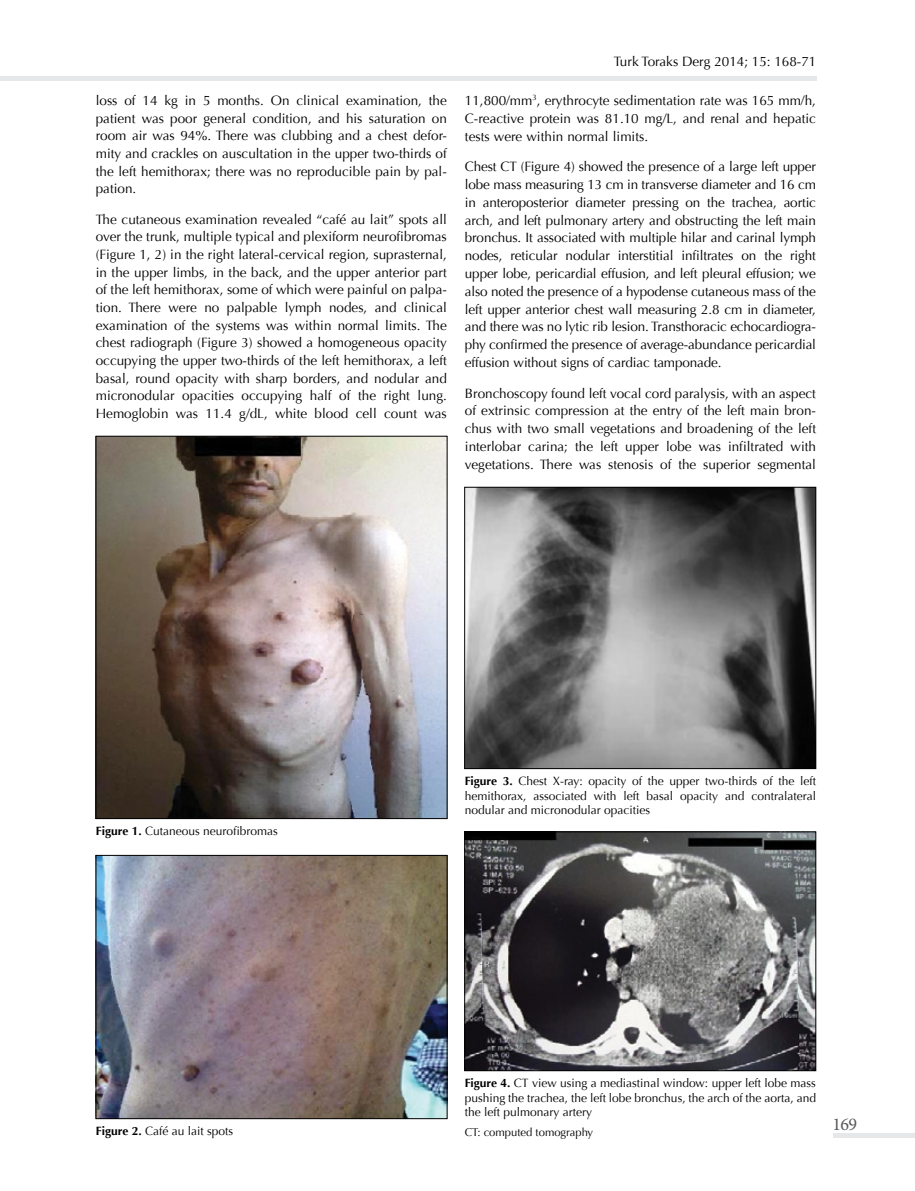
<style>
.page{position:relative;width:915px;height:1191px;background:#fff}
.page>*{position:absolute;margin:0;border:0;box-sizing:border-box;transform-origin:0 0}
.t1{font:18px "Minion Pro";color:#58595b}
.t2{font:13.5px/17.9px "Optima";color:#000;text-align:justify}
.t3{font:12px/14.4px "Optima";color:#000;text-align:justify}
.t4{font:11.25px "Optima";color:#000}
.s1{font-weight:700}
</style>
<div class="page">
<hr style="left:0;top:77px;width:816px;height:4px;background:#e6e7e8">
<div style="left:833px;top:1133px;width:81px;height:5px;background:#e6e7e8"></div>
<img style="left:98px;top:438px;width:347px;height:379px">
<div style="left:96px;top:436px;width:351px;height:383px;border:1px solid #000"></div>
<img style="left:466px;top:489px;width:347px;height:278px">
<div style="left:464px;top:487px;width:351px;height:282px;border:1px solid #000"></div>
<img style="left:98px;top:857px;width:347px;height:259px">
<div style="left:96px;top:855px;width:351px;height:263px;border:1px solid #000"></div>
<img style="left:466px;top:833px;width:347px;height:236px">
<div style="left:464px;top:831px;width:351px;height:240px;border:1px solid #000"></div>
<p class="t2" style="left:96px;top:92px;width:352px">loss of 14 kg in 5 months. On clinical examination, the patient was poor general condition, and his saturation on room air was 94%. There was clubbing and a chest defor&shy;mity and crackles on auscultation in the upper two-thirds of the left hemithorax; there was no reproducible pain by pal&shy;pation.</p>
<p class="t2" style="left:96px;top:210px;width:352px">The cutaneous examination revealed “café au lait” spots all over the trunk, multiple typical and plexiform neurofibromas (Figure 1, 2) in the right lateral-cervical region, suprasternal, in the upper limbs, in the back, and the upper anterior part of the left hemithorax, some of which were painful on palpa&shy;tion. There were no palpable lymph nodes, and clinical examination of the systems was within normal limits. The chest radiograph (Figure 3) showed a homogeneous opacity occupying the upper two-thirds of the left hemithorax, a left basal, round opacity with sharp borders, and nodular and micronodular opacities occupying half of the right lung.<br>Hemoglobin was 11.4 g/dL, white blood cell count was</p>
<p class="t2" style="left:613px;top:53px;width:204px">Turk Toraks Derg 2014; 15: 168-71</p>
<p class="t2" style="left:464px;top:92px;width:352px">11,800/mm<sup>3</sup>, erythrocyte sedimentation rate was 165 mm/h, C-reactive protein was 81.10 mg/L, and renal and hepatic tests were within normal limits.</p>
<p class="t2" style="left:464px;top:158px;width:352px">Chest CT (Figure 4) showed the presence of a large left upper lobe mass measuring 13 cm in transverse diameter and 16 cm in anteroposterior diameter pressing on the trachea, aortic arch, and left pulmonary artery and obstructing the left main bronchus. It associated with multiple hilar and carinal lymph nodes, reticular nodular interstitial infiltrates on the right upper lobe, pericardial effusion, and left pleural effusion; we also noted the presence of a hypodense cutaneous mass of the left upper anterior chest wall measuring 2.8 cm in diameter, and there was no lytic rib lesion. Transthoracic echocardiogra&shy;phy confirmed the presence of average-abundance pericardial effusion without signs of cardiac tamponade.</p>
<p class="t2" style="left:464px;top:384px;width:352px">Bronchoscopy found left vocal cord paralysis, with an aspect of extrinsic compression at the entry of the left main bron&shy;chus with two small vegetations and broadening of the left interlobar carina; the left upper lobe was infiltrated with vegetations. There was stenosis of the superior segmental</p>
<p class="t3" style="left:96px;top:824px;width:183px"><span class="s1">Figure 1.</span> Cutaneous neurofibromas</p>
<p class="t3" style="left:96px;top:1124px;width:139px"><span class="s1">Figure 2.</span> Café au lait spots</p>
<p class="t3" style="left:464px;top:774px;width:353px"><span class="s1">Figure 3.</span> Chest X-ray: opacity of the upper two-thirds of the left hemithorax, associated with left basal opacity and contralateral nodular and micronodular opacities</p>
<p class="t3" style="left:464px;top:1076px;width:353px"><span class="s1">Figure 4.</span> CT view using a mediastinal window: upper left lobe mass pushing the trachea, the left lobe bronchus, the arch of the aorta, and the left pulmonary artery</p>
<p class="t4" style="left:464px;top:1125px;width:130px">CT: computed tomography</p>
<p class="t1" style="left:832px;top:1112px;width:26px">169</p>
</div>
